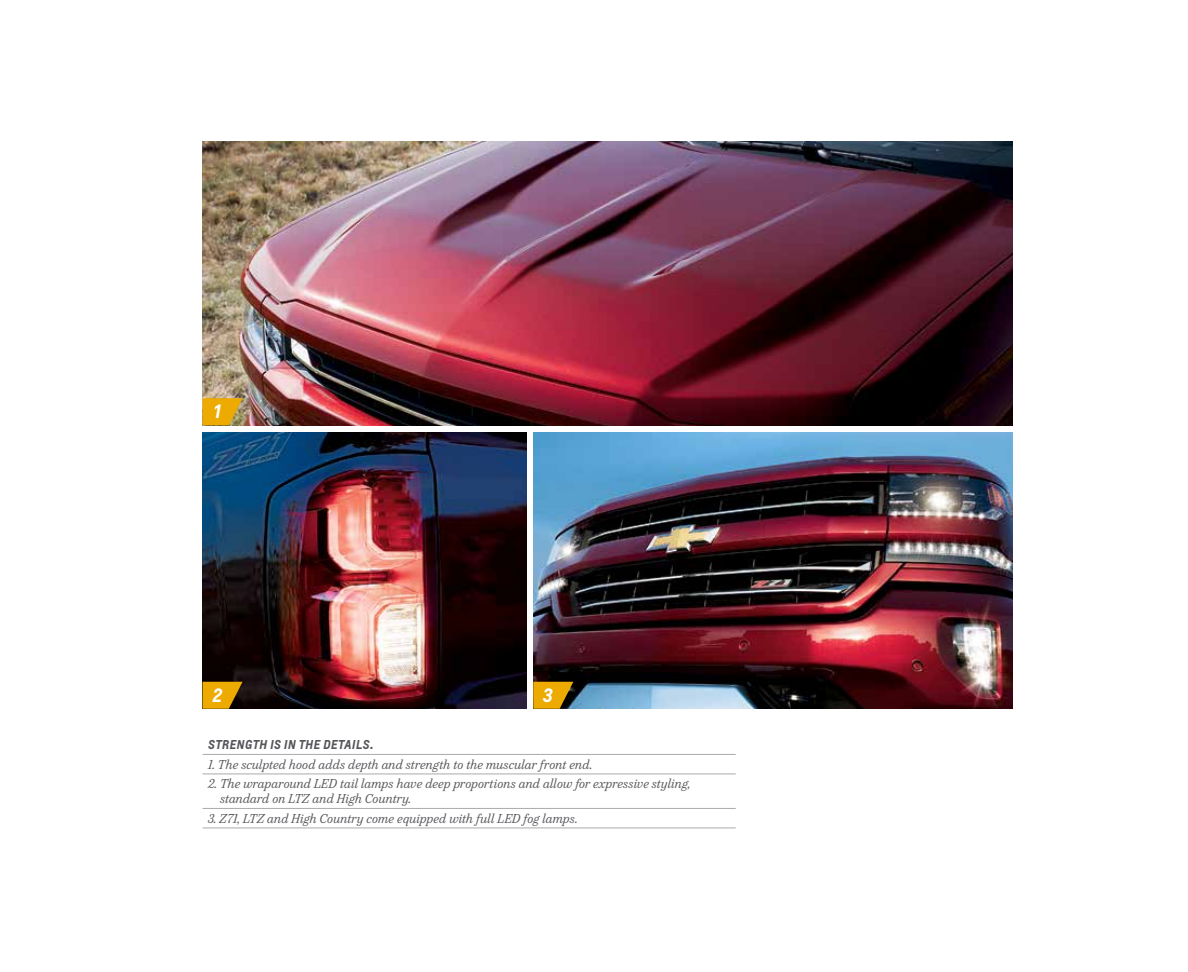
<style>
.page{position:relative;width:1188px;height:972px;background:#fff}
.page>*{position:absolute;margin:0;border:0;box-sizing:border-box;transform-origin:0 0}
.t1{font:italic 700 18px "Louis";color:#fff}
.t2{font:italic 12px/15px "Durant";color:#55565a}
.t3{font:italic 700 12px "Louis";letter-spacing:.025em;color:#55565a}
</style>
<div class="page">
<img style="left:533px;top:432px;width:479px;height:277px">
<img style="left:202px;top:142px;width:810px;height:283px">
<img style="left:202px;top:432px;width:324px;height:277px">
<hr style="left:202px;top:774px;width:534px;height:1px;background:#aaaaac">
<hr style="left:202px;top:808px;width:534px;height:1px;background:#aaaaac">
<hr style="left:202px;top:828px;width:534px;height:1px;background:#aaaaac">
<hr style="left:202px;top:754px;width:534px;height:1px;background:#aaaaac">
<svg style="left:202px;top:398px;width:41px;height:27px"></svg>
<svg style="left:202px;top:682px;width:41px;height:27px"></svg>
<svg style="left:520px;top:682px;width:53px;height:27px"></svg>
<h1 class="t1" style="left:214px;top:400px;width:9px">1</h1>
<h1 class="t1" style="left:212px;top:683px;width:11px">2</h1>
<h1 class="t1" style="left:543px;top:683px;width:12px">3</h1>
<p class="t3" style="left:208px;top:737px;width:167px">STRENGTH IS IN THE DETAILS.</p>
<p class="t2" style="left:208px;top:757px;width:386px">1. The sculpted hood adds depth and strength to the muscular front end.</p>
<p class="t2" style="left:220px;top:776px;width:472px;text-indent:-12px">2. The wraparound LED tail lamps have deep proportions and allow for expressive styling, standard on LTZ and High Country.</p>
<p class="t2" style="left:208px;top:811px;width:371px">3. Z71, LTZ and High Country come equipped with full LED fog lamps.</p>
</div>
